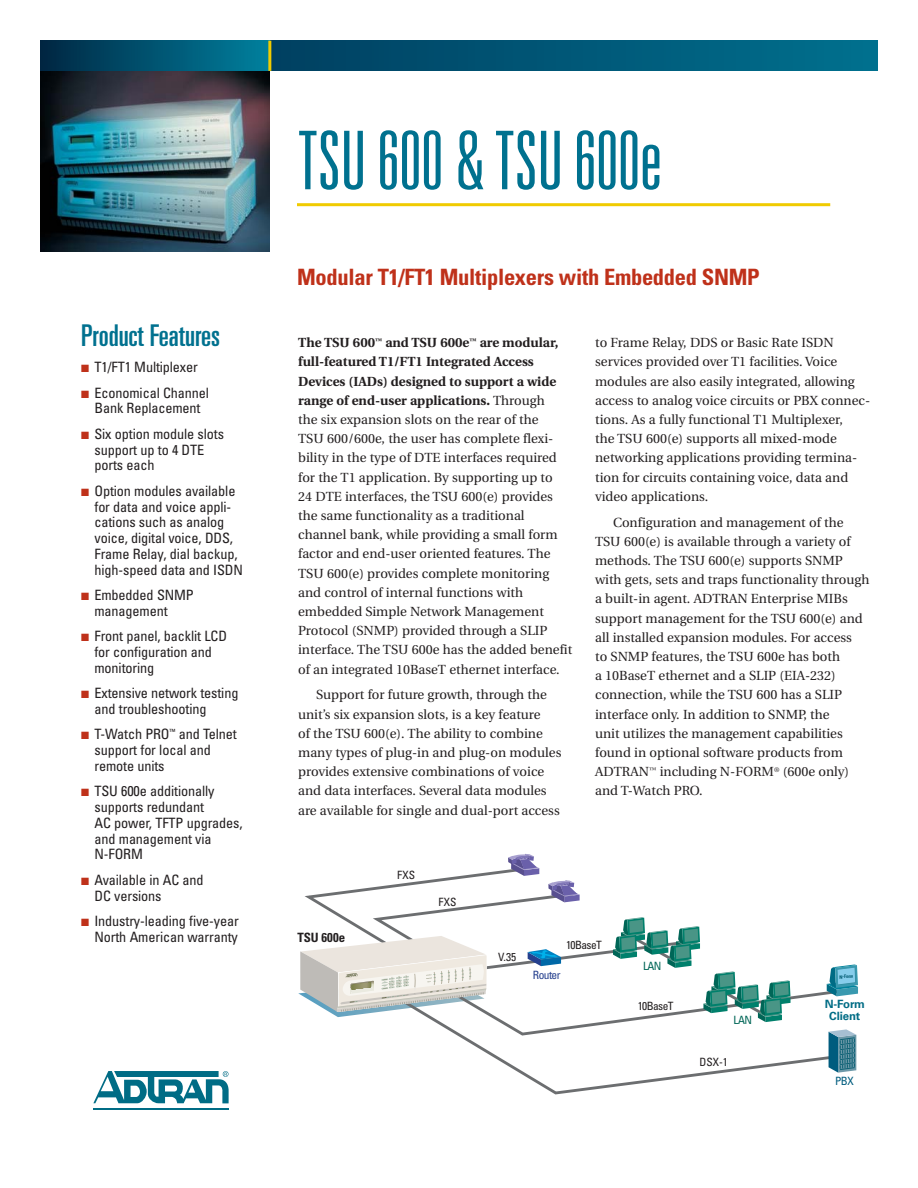
<style>
.page{position:relative;width:918px;height:1188px;background:#fff}
.page>*{position:absolute;margin:0;border:0;box-sizing:border-box;transform-origin:0 0}
.t1{font:300 ultra-condensed 81px "Univers";letter-spacing:-.005em;color:#00718f}
.t2{font:ultra-condensed 30px "Univers";color:#00718f}
.t3{font:700 condensed 22.5px "Univers";letter-spacing:-.015em;color:#bf311a}
.t4{font:condensed 14.25px/15.8px "Univers";letter-spacing:-.01em;color:#231f20}
.t5{font:13.2px/19.2px "Utopia";color:#231f20}
.t6{font:700 condensed 12.9px "Univers";color:#231f20}
.t7{font:condensed 11.4px "Univers";letter-spacing:-.05em;color:#231f20}
.t8{font:700 11.4px/11.4px "Univers";letter-spacing:-.01em;color:#006c85;text-align:center}
.t9{font:condensed 11.4px "Univers";letter-spacing:-.05em;color:#25408e}
.t10{font:condensed 11.4px "Univers";letter-spacing:-.05em;color:#006657}
.t11{font:condensed 11.4px "Univers";color:#005c7e}
.t12{font:700 condensed 4.8px "Univers";color:#005a70}
.s1{color:#bf311a}
.s2{font-weight:700}
</style>
<div class="page">
<div style="left:40px;top:41px;width:230px;height:30px;background:linear-gradient(to right,#002743,#00809e)"></div>
<div style="left:270px;top:41px;width:607px;height:30px;background:linear-gradient(to right,#004061,#00708e)"></div>
<hr style="left:268px;top:41px;width:3px;height:30px;background:#f0cb00">
<hr style="left:297px;top:203px;width:533px;height:3px;background:#f0cb00">
<hr style="left:93px;top:1108px;width:136px;height:1px;background:#006c85">
<svg style="left:93px;top:1071px;width:136px;height:32px"></svg>
<img style="left:40px;top:71px;width:230px;height:181px">
<svg style="left:435px;top:984px;width:404px;height:111px"></svg>
<svg style="left:298px;top:854px;width:493px;height:168px"></svg>
<svg style="left:829px;top:1029px;width:27px;height:44px"></svg>
<svg style="left:827px;top:965px;width:31px;height:31px"></svg>
<h2 class="t2" style="left:81px;top:324px;width:140px">Product Features</h2>
<p class="t4" style="left:81px;top:361px;width:118px"><span class="s1">■</span> T1/FT1 Multiplexer</p>
<p class="t4" style="left:81px;top:386px;width:130px;text-align:center"><span class="s1">■</span> Economical Channel<br>Bank Replacement</p>
<p class="t4" style="left:94px;top:427px;width:131px;text-indent:-14px"><span class="s1">■</span> Six option module slots support up to 4 DTE ports each</p>
<p class="t4" style="left:94px;top:484px;width:150px;text-indent:-14px"><span class="s1">■</span> Option modules available for data and voice appli&shy;cations such as analog voice, digital voice, DDS,<br>Frame Relay, dial backup, high-speed data and ISDN</p>
<p class="t4" style="left:94px;top:588px;width:101px;text-indent:-14px"><span class="s1">■</span> Embedded SNMP management</p>
<p class="t4" style="left:94px;top:630px;width:134px;text-indent:-14px"><span class="s1">■</span> Front panel, backlit LCD for configuration and monitoring</p>
<p class="t4" style="left:94px;top:687px;width:145px;text-indent:-14px"><span class="s1">■</span> Extensive network testing and troubleshooting</p>
<p class="t4" style="left:95px;top:728px;width:144px;text-indent:-14px"><span class="s1">■</span> T-Watch PRO<sup>™</sup> and Telnet support for local and remote units</p>
<p class="t4" style="left:94px;top:785px;width:150px;text-indent:-14px"><span class="s1">■</span> TSU 600e additionally supports redundant<br>AC power, TFTP upgrades, and management via<br>N-FORM</p>
<p class="t4" style="left:94px;top:873px;width:111px;text-indent:-14px"><span class="s1">■</span> Available in AC and<br>DC versions</p>
<p class="t4" style="left:81px;top:914px;width:159px;text-align:right"><span class="s1">■</span> Industry-leading five-year<br>North American warranty</p>
<h1 class="t1" style="left:297px;top:131px;width:367px">TSU 600 &amp; TSU 600e</h1>
<h3 class="t3" style="left:297px;top:269px;width:464px">Modular T1/FT1 Multiplexers with Embedded SNMP</h3>
<p class="t5" style="left:298px;top:334px;width:276px"><span class="s2">The TSU 600</span><sup>™</sup> <span class="s2">and TSU 600e</span><sup>™</sup> <span class="s2">are modular, full-featured T1/FT1 Integrated Access Devices (IADs) designed to support a wide range of end-user applications.</span> Through<br>the six expansion slots on the rear of the<br>TSU 600/600e, the user has complete flexi&shy;bility in the type of DTE interfaces required for the T1 application. By supporting up to<br>24 DTE interfaces, the TSU 600(e) provides the same functionality as a traditional channel bank, while providing a small form factor and end-user oriented features. The TSU 600(e) provides complete monitoring and control of internal functions with embedded Simple Network Management Protocol (SNMP) provided through a SLIP interface. The TSU 600e has the added benefit of an integrated 10BaseT ethernet interface.</p>
<p class="t5" style="left:298px;top:686px;width:265px;text-indent:18px">Support for future growth, through the unit’s six expansion slots, is a key feature<br>of the TSU 600(e). The ability to combine many types of plug-in and plug-on modules provides extensive combinations of voice and data interfaces. Several data modules are available for single and dual-port access</p>
<p class="t7" style="left:397px;top:871px;width:19px">FXS</p>
<p class="t7" style="left:439px;top:897px;width:19px">FXS</p>
<p class="t5" style="left:595px;top:334px;width:277px">to Frame Relay, DDS or Basic Rate ISDN services provided over T1 facilities. Voice modules are also easily integrated, allowing access to analog voice circuits or PBX connec&shy;tions. As a fully functional T1 Multiplexer,<br>the TSU 600(e) supports all mixed-mode networking applications providing termina&shy;tion for circuits containing voice, data and video applications.</p>
<p class="t5" style="left:595px;top:514px;width:276px;text-indent:18px">Configuration and management of the TSU 600(e) is available through a variety of methods. The TSU 600(e) supports SNMP with gets, sets and traps functionality through a built-in agent. ADTRAN Enterprise MIBs support management for the TSU 600(e) and all installed expansion modules. For access<br>to SNMP features, the TSU 600e has both<br>a 10BaseT ethernet and a SLIP (EIA-232) connection, while the TSU 600 has a SLIP interface only. In addition to SNMP, the<br>unit utilizes the management capabilities found in optional software products from ADTRAN<sup>™</sup> including N-FORM<sup>®</sup> (600e only) and T-Watch PRO.</p>
<p class="t6" style="left:297px;top:933px;width:49px">TSU 600e</p>
<p class="t7" style="left:498px;top:952px;width:20px">V.35</p>
<p class="t7" style="left:566px;top:941px;width:37px">10BaseT</p>
<p class="t9" style="left:533px;top:970px;width:29px">Router</p>
<p class="t10" style="left:643px;top:962px;width:20px">LAN</p>
<p class="t7" style="left:638px;top:1002px;width:37px">10BaseT</p>
<p class="t10" style="left:734px;top:1016px;width:20px">LAN</p>
<p class="t7" style="left:700px;top:1057px;width:30px">DSX-1</p>
<p class="t12" style="left:839px;top:975px;width:16px;rotate:-7deg">N-Form</p>
<p class="t8" style="left:825px;top:1000px;width:41px">N-Form<br>Client</p>
<p class="t11" style="left:835px;top:1076px;width:20px">PBX</p>
</div>
